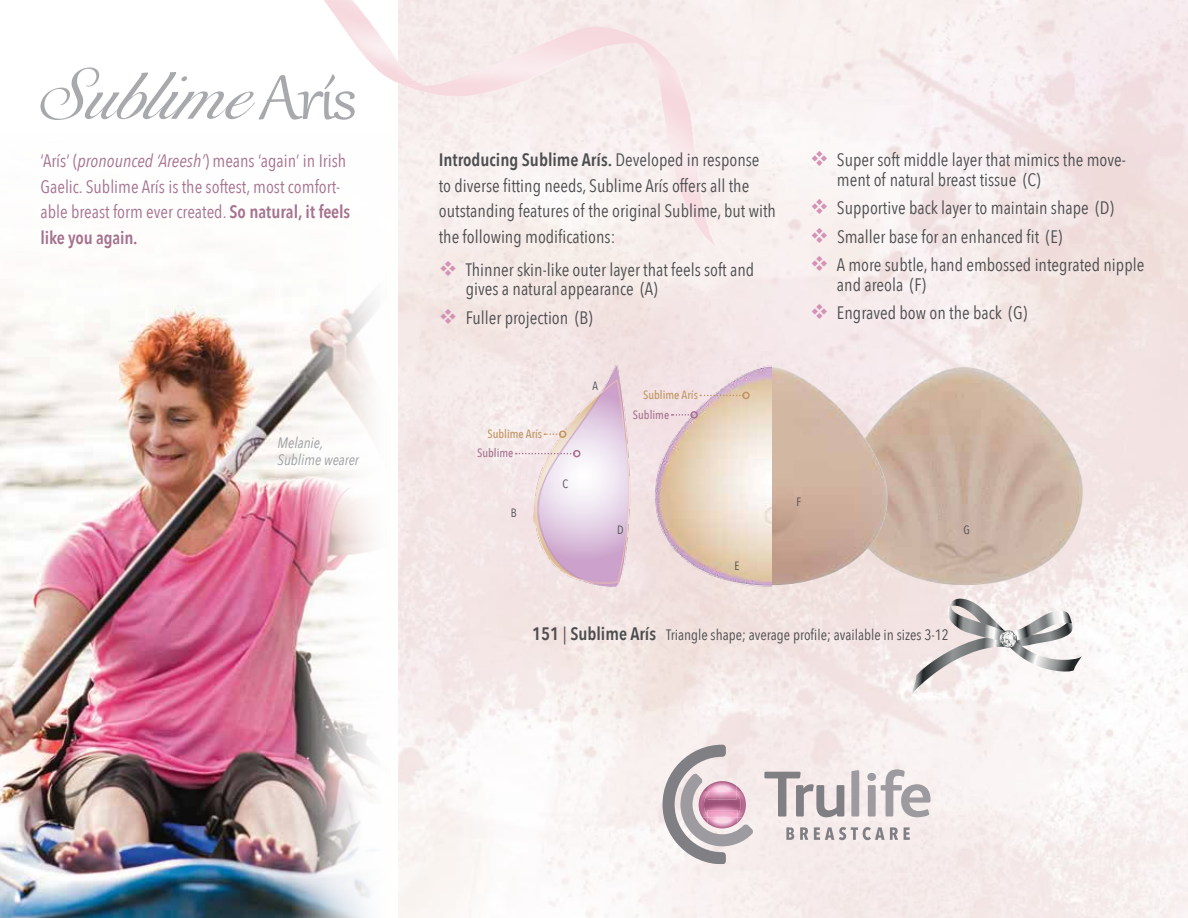
<style>
.page{position:relative;width:1188px;height:918px;background:#fff}
.page>*{position:absolute;margin:0;border:0;box-sizing:border-box;transform-origin:0 0}
.t1{font:18px/25.5px "Avenir Next Condensed";color:#4d4d4f}
.t2{font:18px/25.5px "Avenir Next Condensed";color:#a6728e}
.t3{font:15px "Avenir Next Condensed";color:#4d4d4f}
.t4{font:italic 15px/16.5px "Avenir Next Condensed";color:#9d9fa2}
.t5{font:500 12px "Avenir Next Condensed";color:#c0955f}
.t6{font:500 12px "Avenir Next Condensed";color:#a6728e}
.t7{font:12px "Avenir Next Condensed";color:#4d4d4f}
.s1{font-style:italic}
.s2{font-weight:600}
.s3{color:#d492b4}
.s4{font-weight:600;font-size:18px}
.s5{font-size:18px}
</style>
<div class="page">
<img style="left:324px;top:0;width:104px;height:89px">
<img style="left:399px;top:27px;width:247px;height:71px">
<img style="left:620px;top:30px;width:97px;height:216px">
<img style="left:0;top:268px;width:375px;height:650px">
<img style="left:915px;top:367px;width:47px;height:19px">
<img style="left:772px;top:500px;width:115px;height:85px">
<img style="left:432px;top:359px;width:203px;height:240px">
<img style="left:558px;top:356px;width:214px;height:240px">
<svg style="left:910px;top:599px;width:172px;height:98px"></svg>
<svg style="left:764px;top:772px;width:80px;height:45px;background:#c7c0c2"></svg>
<svg style="left:851px;top:770px;width:8px;height:47px"></svg>
<svg style="left:867px;top:769px;width:63px;height:48px"></svg>
<svg style="left:786px;top:827px;width:8px;height:13px"></svg>
<svg style="left:800px;top:827px;width:8px;height:13px"></svg>
<svg style="left:814px;top:827px;width:84px;height:13px"></svg>
<svg style="left:904px;top:827px;width:6px;height:13px"></svg>
<svg style="left:663px;top:745px;width:90px;height:119px;background:#ccbbc2"></svg>
<svg style="left:41px;top:68px;width:314px;height:52px"></svg>
<svg style="left:700px;top:395px;width:42px;height:1px"></svg>
<div style="left:742px;top:392px;width:8px;height:7px;border:2px solid #c0955f;border-radius:50%"></div>
<svg style="left:672px;top:414px;width:18px;height:2px"></svg>
<div style="left:690px;top:411px;width:8px;height:8px;border:2px solid #a6728e;border-radius:50%"></div>
<svg style="left:544px;top:433px;width:15px;height:2px"></svg>
<div style="left:559px;top:430px;width:7px;height:8px;border:2px solid #c0955f;border-radius:50%"></div>
<svg style="left:516px;top:453px;width:57px;height:1px"></svg>
<div style="left:573px;top:450px;width:7px;height:7px;border:2px solid #a6728e;border-radius:50%"></div>
<p class="t2" style="left:40px;top:147px;width:311px">‘Arís’ (<span class="s1">pronounced ‘Areesh’</span>) means ‘again’ in Irish Gaelic. Sublime Arís is the softest, most comfort&shy;able breast form ever created. <span class="s2">So natural, it feels like you again.</span></p>
<p class="t1" style="left:439px;top:146px;width:339px"><span class="s2">Introducing Sublime Arís.</span> Developed in response to diverse fitting needs, Sublime Arís offers all the outstanding features of the original Sublime, but with the following modifications:</p>
<p class="t1" style="left:466px;top:259px;width:290px;line-height:19.5px;text-indent:-27px"><span class="s3">❖</span> Thinner skin-like outer layer that feels soft and gives a natural appearance (A)</p>
<p class="t1" style="left:439px;top:304px;width:155px"><span class="s3">❖</span> Fuller projection (B)</p>
<p class="t4" style="left:278px;top:435px;width:83px">Melanie,<br>Sublime wearer</p>
<p class="t5" style="left:487px;top:426px;width:56px">Sublime Arís</p>
<p class="t6" style="left:477px;top:446px;width:38px">Sublime</p>
<p class="t7" style="left:511px;top:503px;width:7px">B</p>
<p class="t7" style="left:562px;top:474px;width:7px">C</p>
<p class="t7" style="left:592px;top:376px;width:7px">A</p>
<p class="t5" style="left:643px;top:388px;width:56px">Sublime Arís</p>
<p class="t6" style="left:633px;top:407px;width:38px">Sublime</p>
<p class="t7" style="left:617px;top:520px;width:8px">D</p>
<p class="t7" style="left:734px;top:556px;width:7px">E</p>
<p class="t1" style="left:837px;top:149px;width:290px;line-height:19.5px;text-indent:-27px"><span class="s3">❖</span> Super soft middle layer that mimics the move&shy;ment of natural breast tissue (C)</p>
<p class="t1" style="left:810px;top:194px;width:306px"><span class="s3">❖</span> Supportive back layer to maintain shape (D)</p>
<p class="t1" style="left:810px;top:223px;width:254px"><span class="s3">❖</span> Smaller base for an enhanced fit (E)</p>
<p class="t1" style="left:837px;top:254px;width:309px;line-height:19.5px;text-indent:-27px"><span class="s3">❖</span> A more subtle, hand embossed integrated nipple and areola (F)</p>
<p class="t1" style="left:810px;top:299px;width:219px"><span class="s3">❖</span> Engraved bow on the back (G)</p>
<p class="t7" style="left:796px;top:492px;width:6px">F</p>
<p class="t7" style="left:963px;top:520px;width:8px">G</p>
<p class="t3" style="left:532px;top:621px;width:418px"><span class="s4">151</span> <span class="s5">|</span> <span class="s4">Sublime Arís</span> Triangle shape; average profile; available in sizes 3-12</p>
</div>
